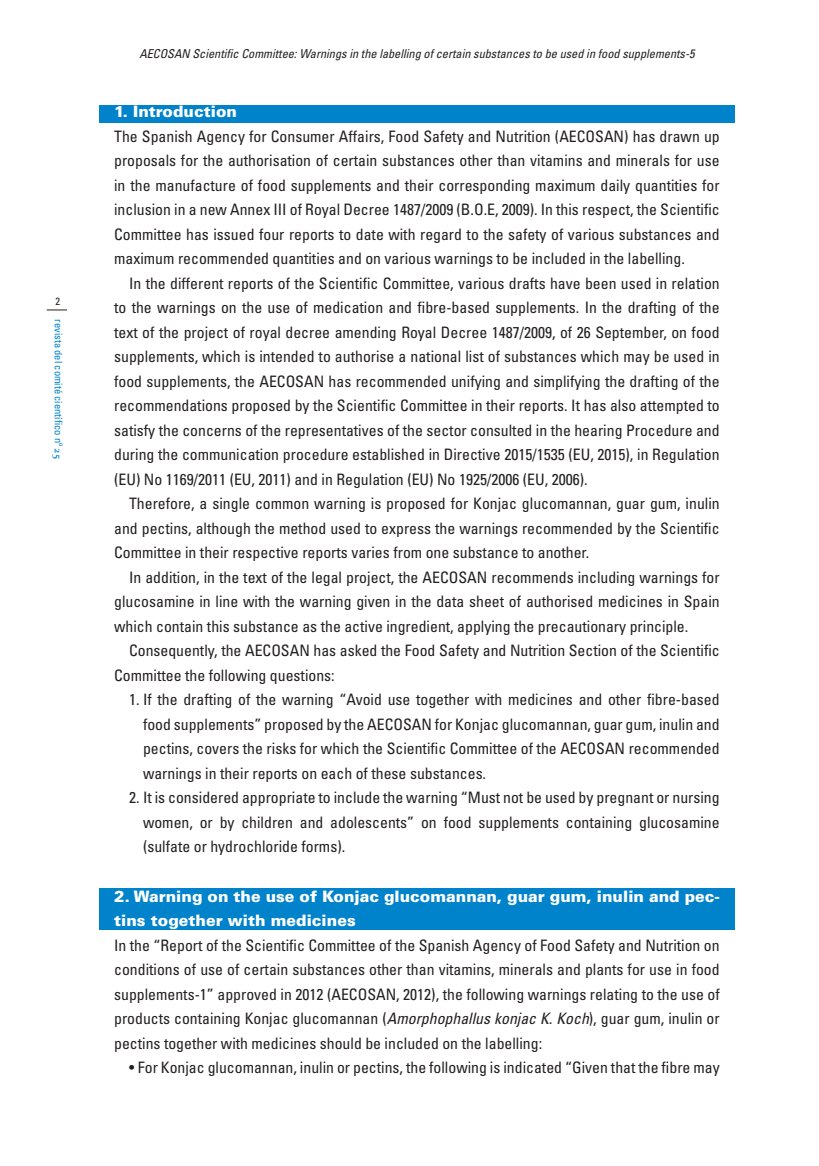
<style>
.page{position:relative;width:819px;height:1166px;background:#fff}
.page>*{position:absolute;margin:0;border:0;box-sizing:border-box;transform-origin:0 0}
.Texto_sangrado{font:condensed 15.75px/24.5px "Univers LT Std";color:#231f20;text-align:justify}
.Texto{font:condensed 15.75px/24.5px "Univers LT Std";color:#231f20;text-align:justify}
.Titular_banda{font:900 15.75px/24.5px "Univers LT Std";color:#fff}
.Texto-2{font:italic condensed 12.25px "Univers LT Std";color:#231f20}
.t1{font:condensed 10.5px "Univers LT Std";color:#0083ca}
.t2{font:condensed 10.5px "Univers LT Std";color:#231f20}
.s1{font-family:"Celeste";font-weight:700;font-stretch:normal}
.s2{font-style:italic}
</style>
<div class="page">
<svg style="left:47px;top:310px;width:20px;height:1px"></svg>
<div style="left:99px;top:105px;width:635px;height:17px;background:#0083ca"></div>
<div style="left:99px;top:888px;width:635px;height:41px;background:#0083ca"></div>
<p class="t2" style="left:55px;top:295px;width:6px">2</p>
<p class="t1" style="left:65px;top:319px;width:141px;rotate:90deg">revista del comité científico nº <span class="s1">25</span></p>
<p class="Texto-2" style="left:139px;top:46px;width:556px">AECOSAN Scientific Committee: Warnings in the labelling of certain substances to be used in food supplements-5</p>
<p class="Titular_banda" style="left:114px;top:99px;width:124px">1. Introduction</p>
<p class="Texto" style="left:114px;top:124px;width:607px">The Spanish Agency for Consumer Affairs, Food Safety and Nutrition (AECOSAN) has drawn up proposals for the authorisation of certain substances other than vitamins and minerals for use in the manufacture of food supplements and their corresponding maximum daily quantities for inclusion in a new Annex III of Royal Decree 1487/2009 (B.O.E, 2009). In this respect, the Scientific Committee has issued four reports to date with regard to the safety of various substances and maximum recommended quantities and on various warnings to be included in the labelling.</p>
<p class="Texto_sangrado" style="left:114px;top:271px;width:607px;text-indent:15px">In the different reports of the Scientific Committee, various drafts have been used in relation to the warnings on the use of medication and fibre-based supplements. In the drafting of the text of the project of royal decree amending Royal Decree 1487/2009, of 26 September, on food supplements, which is intended to authorise a national list of substances which may be used in food supplements, the AECOSAN has recommended unifying and simplifying the drafting of the recommendations proposed by the Scientific Committee in their reports. It has also attempted to satisfy the concerns of the representatives of the sector consulted in the hearing Procedure and during the communication procedure established in Directive 2015/1535 (EU, 2015), in Regulation (EU) No 1169/2011 (EU, 2011) and in Regulation (EU) No 1925/2006 (EU, 2006).</p>
<p class="Texto_sangrado" style="left:114px;top:491px;width:607px;text-indent:15px">Therefore, a single common warning is proposed for Konjac glucomannan, guar gum, inulin and pectins, although the method used to express the warnings recommended by the Scientific Committee in their respective reports varies from one substance to another.</p>
<p class="Texto_sangrado" style="left:114px;top:565px;width:607px;text-indent:15px">In addition, in the text of the legal project, the AECOSAN recommends including warnings for glucosamine in line with the warning given in the data sheet of authorised medicines in Spain which contain this substance as the active ingredient, applying the precautionary principle.</p>
<p class="Texto_sangrado" style="left:114px;top:638px;width:607px;text-indent:15px">Consequently, the AECOSAN has asked the Food Safety and Nutrition Section of the Scientific<br>Committee the following questions:</p>
<p class="Texto_sangrado" style="left:143px;top:687px;width:578px;text-indent:-14px">1. If the drafting of the warning “Avoid use together with medicines and other fibre-based food supplements” proposed by the AECOSAN for Konjac glucomannan, guar gum, inulin and pectins, covers the risks for which the Scientific Committee of the AECOSAN recommended warnings in their reports on each of these substances.</p>
<p class="Texto_sangrado" style="left:143px;top:785px;width:578px;text-indent:-14px">2. It is considered appropriate to include the warning “Must not be used by pregnant or nursing women, or by children and adolescents” on food supplements containing glucosamine (sulfate or hydrochloride forms).</p>
<p class="Titular_banda" style="left:114px;top:883px;width:607px">2. Warning on the use of Konjac glucomannan, guar gum, inulin and pec&shy;tins together with medicines</p>
<p class="Texto" style="left:114px;top:932px;width:607px">In the “Report of the Scientific Committee of the Spanish Agency of Food Safety and Nutrition on conditions of use of certain substances other than vitamins, minerals and plants for use in food supplements-1” approved in 2012 (AECOSAN, 2012), the following warnings relating to the use of products containing Konjac glucomannan (<span class="s2">Amorphophallus konjac K. Koch</span>), guar gum, inulin or pectins together with medicines should be included on the labelling:</p>
<p class="Texto_sangrado" style="left:129px;top:1055px;width:592px">• For Konjac glucomannan, inulin or pectins, the following is indicated “Given that the fibre may</p>
</div>
